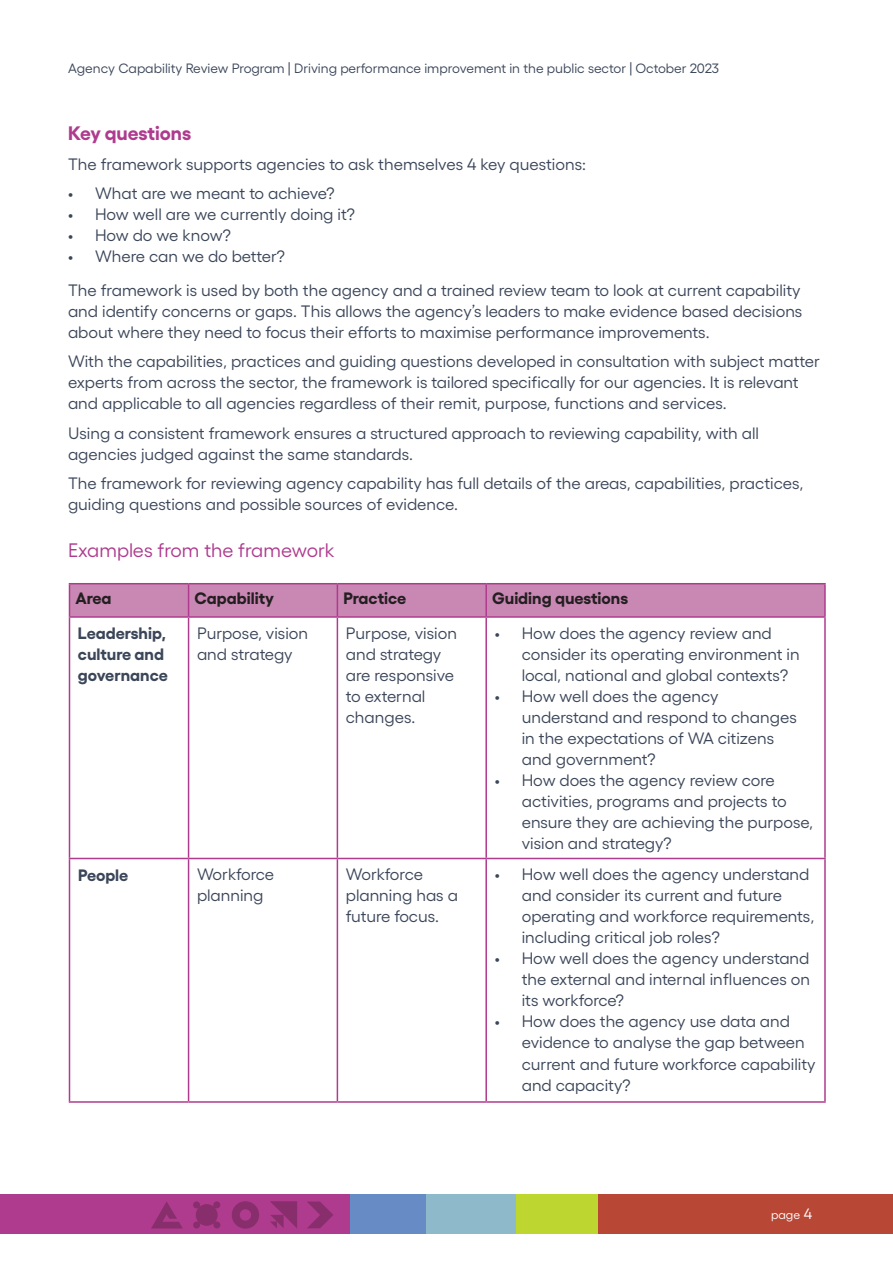
<style>
.page{position:relative;width:893px;height:1263px;background:#fff}
.page>*{position:absolute;margin:0;border:0;box-sizing:border-box;transform-origin:0 0}
.H4_Future{font:19.5px "Gellix";color:#af3b8e}
.H3_Future{font:700 19.5px "Gellix";color:#af3b8e}
.Body_Bold{font:16.5px/21px "Gellix";color:#3b4659}
.Body{font:16.5px/21px "Gellix";color:#3b4659}
.t1{font:700 16.5px "Gellix";color:#231f20}
.H5{font:700 16.5px/21px "Gellix";color:#3b4659}
.t2{font:13.5px "Gellix";color:#3b4659}
.t3{font:12px "Gellix";color:#fff}
.s1{font-size:15px}
</style>
<div class="page">
<div style="left:70px;top:584px;width:754px;height:32px;background:#c987b4"></div>
<hr style="left:69px;top:618px;width:1px;height:240px;background:#af3b8e">
<hr style="left:188px;top:618px;width:1px;height:240px;background:#af3b8e">
<hr style="left:337px;top:618px;width:1px;height:240px;background:#af3b8e">
<hr style="left:485px;top:618px;width:2px;height:240px;background:#af3b8e">
<hr style="left:824px;top:618px;width:2px;height:240px;background:#af3b8e">
<hr style="left:69px;top:858px;width:120px;height:1px;background:#af3b8e">
<hr style="left:69px;top:859px;width:1px;height:242px;background:#af3b8e">
<hr style="left:189px;top:858px;width:148px;height:1px;background:#af3b8e">
<hr style="left:188px;top:859px;width:1px;height:242px;background:#af3b8e">
<hr style="left:337px;top:858px;width:149px;height:1px;background:#af3b8e">
<hr style="left:337px;top:859px;width:1px;height:242px;background:#af3b8e">
<hr style="left:486px;top:858px;width:340px;height:1px;background:#af3b8e">
<hr style="left:485px;top:859px;width:2px;height:242px;background:#af3b8e">
<hr style="left:824px;top:859px;width:2px;height:242px;background:#af3b8e">
<hr style="left:69px;top:1101px;width:120px;height:2px;background:#af3b8e">
<hr style="left:189px;top:1101px;width:148px;height:2px;background:#af3b8e">
<hr style="left:337px;top:1101px;width:149px;height:2px;background:#af3b8e">
<hr style="left:486px;top:1101px;width:340px;height:2px;background:#af3b8e">
<hr style="left:69px;top:584px;width:1px;height:32px;background:#af3b8e">
<hr style="left:69px;top:583px;width:120px;height:1px;background:#af3b8e">
<hr style="left:189px;top:583px;width:148px;height:1px;background:#af3b8e">
<hr style="left:337px;top:583px;width:149px;height:1px;background:#af3b8e">
<hr style="left:486px;top:583px;width:340px;height:1px;background:#af3b8e">
<hr style="left:188px;top:584px;width:1px;height:32px;background:#af3b8e">
<hr style="left:337px;top:584px;width:1px;height:32px;background:#af3b8e">
<hr style="left:485px;top:584px;width:2px;height:32px;background:#af3b8e">
<hr style="left:824px;top:584px;width:2px;height:32px;background:#af3b8e">
<hr style="left:69px;top:616px;width:120px;height:2px;background:#af3b8e">
<hr style="left:189px;top:616px;width:148px;height:2px;background:#af3b8e">
<hr style="left:337px;top:616px;width:149px;height:2px;background:#af3b8e">
<hr style="left:486px;top:616px;width:340px;height:2px;background:#af3b8e">
<div style="left:0;top:1194px;width:350px;height:40px;background:#af3b8e"></div>
<div style="left:350px;top:1194px;width:76px;height:40px;background:#678bc4"></div>
<div style="left:426px;top:1194px;width:91px;height:40px;background:#8eb9ca"></div>
<div style="left:517px;top:1194px;width:107px;height:40px;background:#bed630"></div>
<div style="left:599px;top:1194px;width:294px;height:40px;background:#b94735"></div>
<svg style="left:307px;top:1201px;width:26px;height:27px"></svg>
<svg style="left:270px;top:1201px;width:27px;height:27px"></svg>
<svg style="left:232px;top:1201px;width:27px;height:28px"></svg>
<svg style="left:193px;top:1201px;width:27px;height:27px"></svg>
<svg style="left:151px;top:1201px;width:32px;height:27px"></svg>
<p class="t2" style="left:68px;top:58px;width:653px">Agency Capability Review Program | Driving performance improvement in the public sector | October 2023</p>
<h3 class="H3_Future" style="left:68px;top:117px;width:125px">Key questions</h3>
<p class="Body_Bold" style="left:68px;top:152px;width:520px">The framework supports agencies to ask themselves 4 key questions:</p>
<p class="Body_Bold" style="left:68px;top:181px;width:268px">• What are we meant to achieve?</p>
<p class="Body_Bold" style="left:68px;top:202px;width:288px">• How well are we currently doing it?</p>
<p class="Body_Bold" style="left:68px;top:223px;width:164px">• How do we know?</p>
<p class="Body_Bold" style="left:68px;top:244px;width:218px">• Where can we do better?</p>
<p class="Body_Bold" style="left:68px;top:278px;width:736px;text-align:justify">The framework is used by both the agency and a trained review team to look at current capability and identify concerns or gaps. This allows the agency’s leaders to make evidence based decisions about where they need to focus their efforts to maximise performance improvements.</p>
<p class="Body_Bold" style="left:68px;top:349px;width:753px">With the capabilities, practices and guiding questions developed in consultation with subject matter experts from across the sector, the framework is tailored specifically for our agencies. It is relevant and applicable to all agencies regardless of their remit, purpose, functions and services.</p>
<p class="Body_Bold" style="left:68px;top:421px;width:693px">Using a consistent framework ensures a structured approach to reviewing capability, with all agencies judged against the same standards.</p>
<p class="Body_Bold" style="left:68px;top:471px;width:737px">The framework for reviewing agency capability has full details of the areas, capabilities, practices, guiding questions and possible sources of evidence.</p>
<h4 class="H4_Future" style="left:68px;top:535px;width:268px">Examples from the framework</h4>
<h5 class="t1" style="left:75px;top:584px;width:38px">Area</h5>
<h5 class="t1" style="left:195px;top:584px;width:81px">Capability</h5>
<h5 class="t1" style="left:343px;top:584px;width:64px">Practice</h5>
<h5 class="t1" style="left:492px;top:584px;width:137px">Guiding questions</h5>
<h6 class="H5" style="left:78px;top:621px;width:91px">Leadership, culture and governance</h6>
<p class="Body" style="left:197px;top:621px;width:113px">Purpose, vision and strategy</p>
<p class="Body" style="left:346px;top:621px;width:113px">Purpose, vision and strategy are responsive to external changes.</p>
<p class="Body_Bold" style="left:522px;top:621px;width:279px;text-indent:-27px">• How does the agency review and consider its operating environment in local, national and global contexts?</p>
<p class="Body_Bold" style="left:522px;top:684px;width:277px;text-indent:-27px">• How well does the agency understand and respond to changes in the expectations of WA citizens and government?</p>
<p class="Body_Bold" style="left:522px;top:768px;width:293px;text-indent:-27px">• How does the agency review core activities, programs and projects to ensure they are achieving the purpose, vision and strategy?</p>
<h6 class="H5" style="left:78px;top:863px;width:52px">People</h6>
<p class="Body" style="left:197px;top:862px;width:79px">Workforce planning</p>
<p class="Body" style="left:346px;top:862px;width:114px">Workforce planning has a future focus.</p>
<p class="Body_Bold" style="left:522px;top:862px;width:294px;text-indent:-27px">• How well does the agency understand and consider its current and future operating and workforce requirements, including critical job roles?</p>
<p class="Body_Bold" style="left:522px;top:946px;width:290px;text-align:justify;text-indent:-27px">• How well does the agency understand the external and internal influences on its workforce?</p>
<p class="Body_Bold" style="left:522px;top:1009px;width:295px;text-indent:-27px">• How does the agency use data and evidence to analyse the gap between current and future workforce capability and capacity?</p>
<p class="t3" style="left:771px;top:1206px;width:43px">page <span class="s1">4</span></p>
</div>
